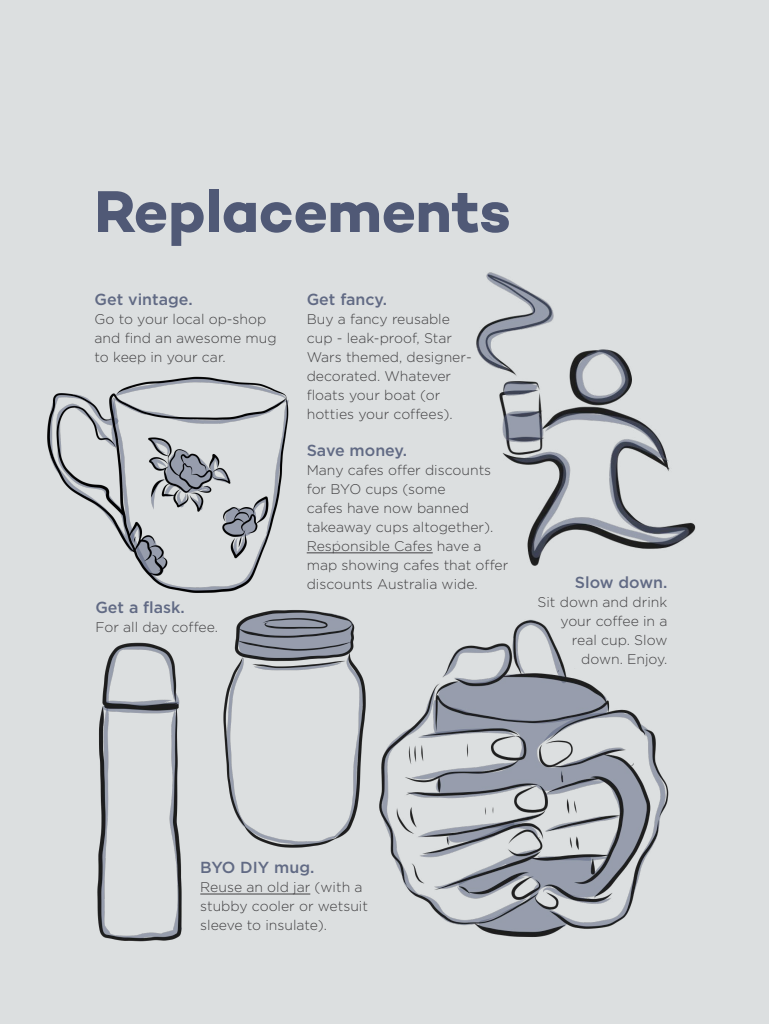
<style>
.page{position:relative;width:769px;height:1024px;background:#fff}
.page>*{position:absolute;margin:0;border:0;box-sizing:border-box;transform-origin:0 0}
.t1{font:60px "Campton Bold DEMO";letter-spacing:-.005em;color:#505976}
.t2{font:500 16px "Gotham";color:#616a84}
.t3{font:300 14px/19px "Gotham";color:#414042}
</style>
<div class="page">
<div style="left:0;top:0;width:768px;height:1024px;background:#dcdfe0"></div>
<img style="left:466px;top:866px;width:176px;height:71px">
<img style="left:47px;top:393px;width:23px;height:97px">
<img style="left:70px;top:272px;width:626px;height:594px">
<img style="left:70px;top:554px;width:396px;height:388px">
<hr style="left:200px;top:894px;width:110px;height:1px;background:#414042">
<hr style="left:306px;top:553px;width:126px;height:1px;background:#414042">
<h1 class="t1" style="left:94px;top:177px;width:418px">Replacements</h1>
<p class="t2" style="left:94px;top:291px;width:100px">Get vintage.</p>
<p class="t3" style="left:95px;top:310px;width:183px">Go to your local op-shop and find an awesome mug to keep in your car.</p>
<p class="t2" style="left:95px;top:598px;width:91px">Get a flask.</p>
<p class="t3" style="left:95px;top:617px;width:124px">For all day coffee.</p>
<p class="t2" style="left:306px;top:291px;width:82px">Get fancy.</p>
<p class="t3" style="left:306px;top:310px;width:166px">Buy a fancy reusable cup - leak-proof, Star<br>Wars themed, designer&shy;decorated. Whatever floats your boat (or hotties your coffees).</p>
<p class="t2" style="left:306px;top:441px;width:102px">Save money.</p>
<p class="t3" style="left:306px;top:460px;width:203px">Many cafes offer discounts for BYO cups (some<br>cafes have now banned takeaway cups altogether).<br>Responsible Cafes have a map showing cafes that offer discounts Australia wide.</p>
<p class="t2" style="left:574px;top:573px;width:94px">Slow down.</p>
<p class="t3" style="left:537px;top:593px;width:131px;text-align:right">Sit down and drink your coffee in a real cup. Slow down. Enjoy.</p>
<p class="t2" style="left:200px;top:858px;width:115px">BYO DIY mug.</p>
<p class="t3" style="left:200px;top:877px;width:169px">Reuse an old jar (with a stubby cooler or wetsuit sleeve to insulate).</p>
</div>
